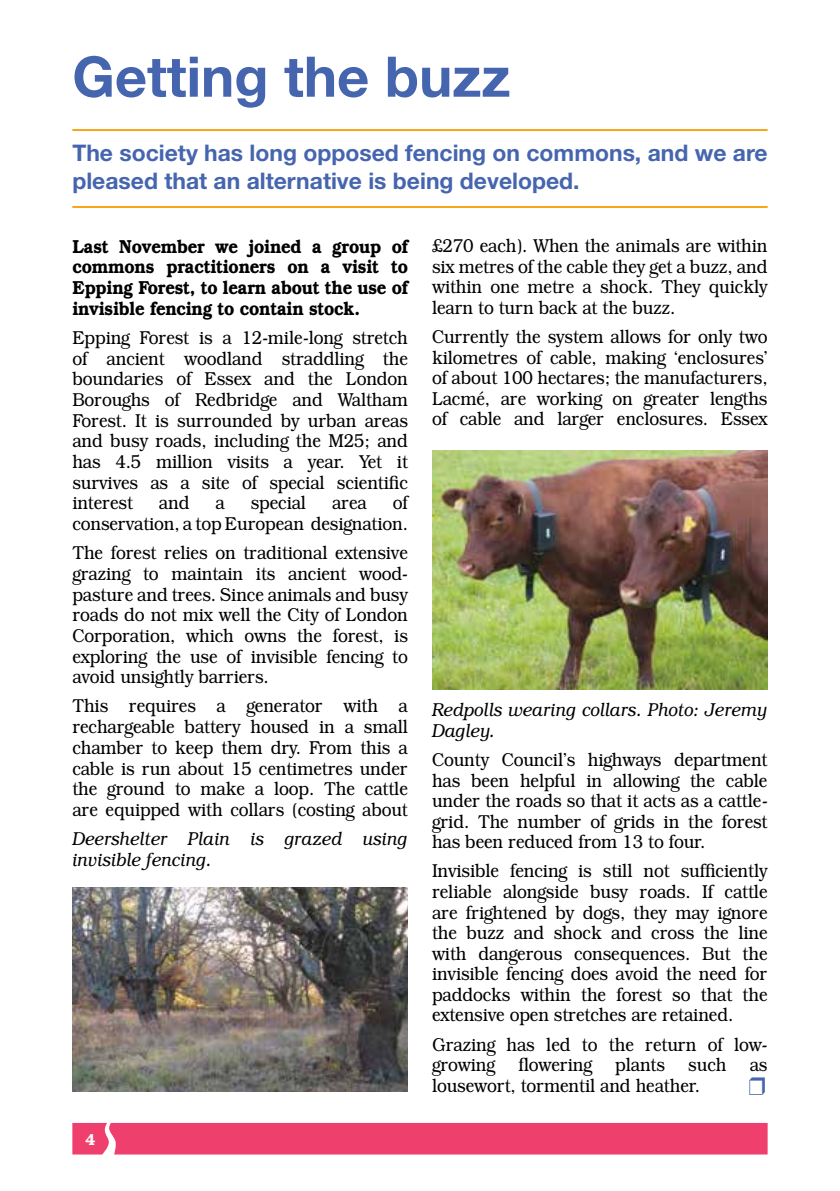
<style>
.page{position:relative;width:840px;height:1191px;background:#fff}
.page>*{position:absolute;margin:0;border:0;box-sizing:border-box;transform-origin:0 0}
.t1{font:700 56px "Helvetica Neue LT Std";color:#4665af}
.t2{font:700 22.8px/28px "Helvetica Neue LT Std";color:#4665af}
.t3{font:300 19px/20.6px "Bookman IT Cby BT";letter-spacing:-.01em;color:#000;text-align:justify;scale:.91 1}
.t4{font:600 19px/20.6px "Bookman IT Cby BT";letter-spacing:-.01em;color:#000;text-align:justify;scale:.91 1}
.t5{font:italic 300 19px/20.6px "Bookman IT Cby BT";letter-spacing:-.01em;color:#000;scale:.91 1}
.t6{font:600 16px "Bookman IT Cby BT";color:#fff}
</style>
<div class="page">
<hr style="left:72px;top:206px;width:695px;height:2px;background:#faa61c">
<hr style="left:72px;top:129px;width:695px;height:2px;background:#faa61c">
<img style="left:72px;top:887px;width:336px;height:204px">
<img style="left:432px;top:451px;width:335px;height:238px">
<div style="left:72px;top:1123px;width:695px;height:31px;background:#ef3f6d"></div>
<h1 class="t1" style="left:72px;top:42px;width:439px">Getting the buzz</h1>
<p class="t2" style="left:72px;top:139px;width:696px">The society has long opposed fencing on commons, and we are pleased that an alternative is being developed.</p>
<p class="t4" style="left:72px;top:236px;width:370px">Last November we joined a group of commons practitioners on a visit to Epping Forest, to learn about the use of invisible fencing to contain stock.</p>
<p class="t3" style="left:72px;top:327px;width:370px">Epping Forest is a 12-mile-long stretch of ancient woodland straddling the boundaries of Essex and the London Boroughs of Redbridge and Waltham Forest. It is surrounded by urban areas and busy roads, including the M25; and has 4.5 million visits a year. Yet it survives as a site of special scientific interest</p>
<p class="t3" style="left:72px;top:492px;width:370px;text-align:right">of<br>conservation, a top European designation.</p>
<p class="t3" style="left:72px;top:542px;width:370px">The forest relies on traditional extensive grazing to maintain its ancient wood&shy;pasture and trees. Since animals and busy roads do not mix well the City of London Corporation, which owns the forest, is exploring the use of invisible fencing to avoid unsightly barriers.</p>
<p class="t3" style="left:72px;top:695px;width:370px">This requires a generator with a rechargeable battery housed in a small chamber to keep them dry. From this a cable is run about 15 centimetres under the ground to make a loop. The cattle are equipped with collars (costing about</p>
<p class="t5" style="left:72px;top:828px;width:370px">Deershelter Plain is grazed using invisible fencing.</p>
<p class="t3" style="left:159px;top:492px;width:35px">and</p>
<p class="t3" style="left:215px;top:492px;width:12px">a</p>
<p class="t3" style="left:251px;top:492px;width:62px">special</p>
<p class="t3" style="left:332px;top:492px;width:40px">area</p>
<p class="t6" style="left:85px;top:1129px;width:12px">4</p>
<p class="t3" style="left:432px;top:235px;width:370px">£270 each). When the animals are within six metres of the cable they get a buzz, and within one metre a shock. They quickly learn to turn back at the buzz.</p>
<p class="t3" style="left:432px;top:326px;width:370px">Currently the system allows for only two kilometres of cable, making ‘enclosures’ of about 100 hectares; the manufacturers, Lacmé, are working on greater lengths of cable and larger enclosures. Essex</p>
<p class="t5" style="left:432px;top:699px;width:370px">Redpolls wearing collars. Photo: Jeremy<br>Dagley.</p>
<p class="t3" style="left:432px;top:749px;width:370px">County Council’s highways department has been helpful in allowing the cable under the roads so that it acts as a cattle&shy;grid. The number of grids in the forest has been reduced from 13 to four.</p>
<p class="t3" style="left:432px;top:860px;width:370px">Invisible fencing is still not sufficiently reliable alongside busy roads. If cattle are frightened by dogs, they may ignore the buzz and shock and cross the line with dangerous consequences. But the invisible fencing does avoid the need for paddocks within the forest so that the extensive open stretches are retained.</p>
<p class="t3" style="left:432px;top:1033px;width:370px">Grazing has led to the return of low&shy;growing flowering plants such as lousewort, tormentil and heather.</p>
</div>
